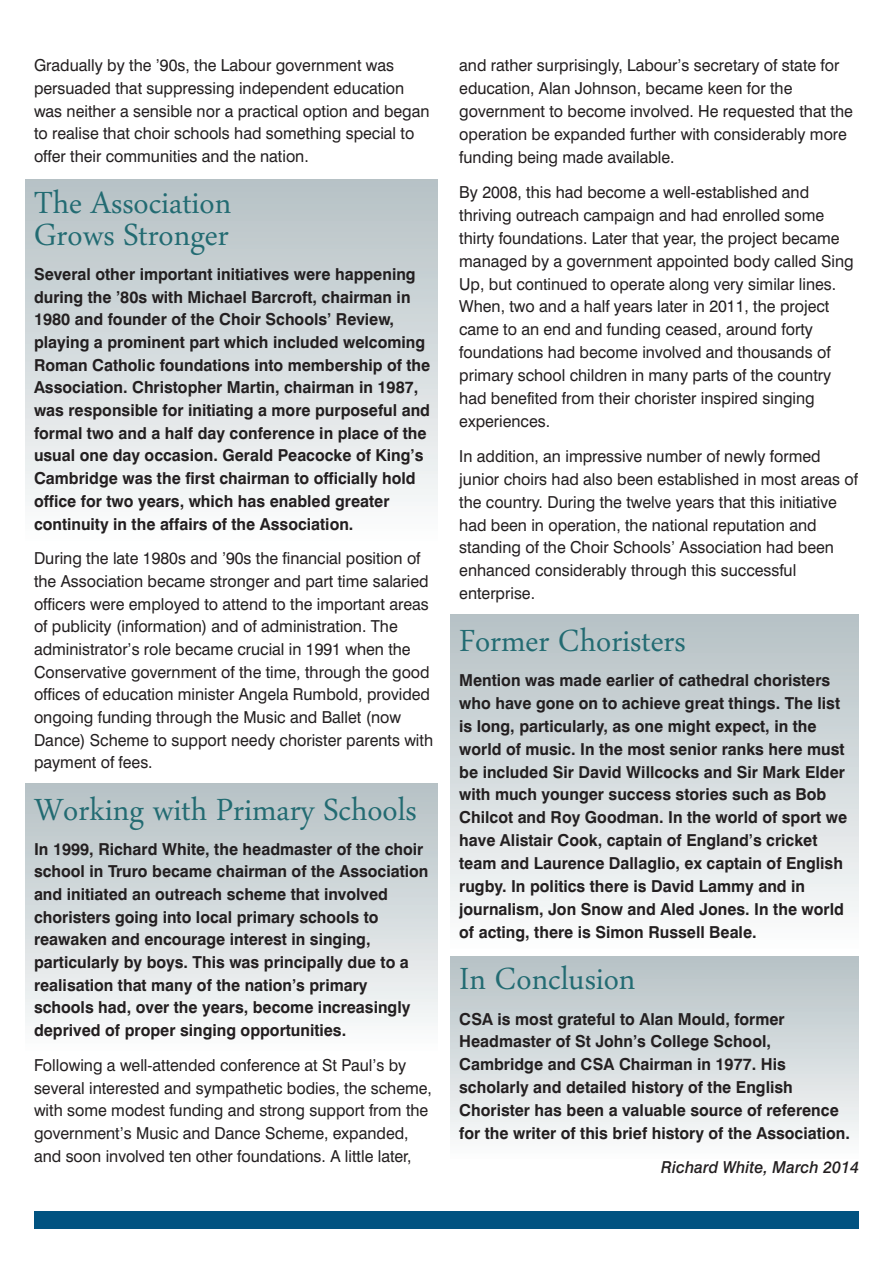
<style>
.page{position:relative;width:893px;height:1263px;background:#fff}
.page>*{position:absolute;margin:0;border:0;box-sizing:border-box;transform-origin:0 0}
.t1{font:45px/31.7px "Arabic Typesetting";color:#226b72}
.t2{font:16.5px/22.8px "Swiss 721 BT";color:#231f20}
.t3{font:700 16.5px/22.6px "Swiss 721 BT";color:#231f20}
.t4{font:italic 500 16.5px "Swiss 721 BT";color:#231f20}
</style>
<div class="page">
<div style="left:26px;top:179px;width:412px;height:361px;background:linear-gradient(to bottom,#b5c0c4,#fbfcfc)"></div>
<div style="left:26px;top:784px;width:412px;height:266px;background:linear-gradient(to bottom,#b5c0c5,#fbfcfc)"></div>
<div style="left:451px;top:615px;width:408px;height:333px;background:linear-gradient(to bottom,#b5c0c4,#fbfcfc)"></div>
<div style="left:451px;top:956px;width:408px;height:202px;background:linear-gradient(to bottom,#b5c0c4,#fbfbfc)"></div>
<div style="left:34px;top:1212px;width:825px;height:17px;background:#015381"></div>
<p class="t2" style="left:34px;top:56px;width:397px">Gradually by the ’90s, the Labour government was persuaded that suppressing independent education was neither a sensible nor a practical option and began to realise that choir schools had something special to offer their communities and the nation.</p>
<h1 class="t1" style="left:34px;top:182px;width:199px">The Association<br>Grows Stronger</h1>
<p class="t3" style="left:34px;top:264px;width:398px">Several other important initiatives were happening during the ’80s with Michael Barcroft, chairman in 1980 and founder of the Choir Schools’ Review, playing a prominent part which included welcoming Roman Catholic foundations into membership of the Association. Christopher Martin, chairman in 1987, was responsible for initiating a more purposeful and formal two and a half day conference in place of the usual one day occasion. Gerald Peacocke of King’s Cambridge was the first chairman to officially hold office for two years, which has enabled greater continuity in the affairs of the Association.</p>
<p class="t2" style="left:34px;top:549px;width:401px">During the late 1980s and ’90s the financial position of the Association became stronger and part time salaried officers were employed to attend to the important areas of publicity (information) and of administration. The administrator’s role became crucial in 1991 when the Conservative government of the time, through the good offices of education minister Angela Rumbold, provided ongoing funding through the Music and Ballet (now Dance) Scheme to support needy chorister parents with payment of fees.</p>
<h1 class="t1" style="left:34px;top:788px;width:384px">Working with Primary Schools</h1>
<p class="t3" style="left:34px;top:839px;width:396px">In 1999, Richard White, the headmaster of the choir school in Truro became chairman of the Association and initiated an outreach scheme that involved choristers going into local primary schools to reawaken and encourage interest in singing, particularly by boys. This was principally due to a realisation that many of the nation’s primary schools had, over the years, become increasingly deprived of proper singing opportunities.</p>
<p class="t2" style="left:34px;top:1055px;width:399px">Following a well-attended conference at St Paul’s by several interested and sympathetic bodies, the scheme, with some modest funding and strong support from the government’s Music and Dance Scheme, expanded, and soon involved ten other foundations. A little later,</p>
<p class="t2" style="left:459px;top:56px;width:395px">and rather surprisingly, Labour’s secretary of state for education, Alan Johnson, became keen for the government to become involved. He requested that the operation be expanded further with considerably more funding being made available.</p>
<p class="t2" style="left:459px;top:182px;width:396px">By 2008, this had become a well-established and thriving outreach campaign and had enrolled some thirty foundations. Later that year, the project became managed by a government appointed body called Sing Up, but continued to operate along very similar lines.<br>When, two and a half years later in 2011, the project came to an end and funding ceased, around forty foundations had become involved and thousands of primary school children in many parts of the country had benefited from their chorister inspired singing experiences.</p>
<p class="t2" style="left:459px;top:446px;width:400px">In addition, an impressive number of newly formed junior choirs had also been established in most areas of the country. During the twelve years that this initiative had been in operation, the national reputation and standing of the Choir Schools’ Association had been enhanced considerably through this successful enterprise.</p>
<h1 class="t1" style="left:459px;top:619px;width:228px">Former Choristers</h1>
<p class="t3" style="left:459px;top:670px;width:389px">Mention was made earlier of cathedral choristers who have gone on to achieve great things. The list is long, particularly, as one might expect, in the world of music. In the most senior ranks here must be included Sir David Willcocks and Sir Mark Elder with much younger success stories such as Bob Chilcot and Roy Goodman. In the world of sport we have Alistair Cook, captain of England’s cricket team and Laurence Dallaglio, ex captain of English rugby. In politics there is David Lammy and in journalism, Jon Snow and Aled Jones. In the world of acting, there is Simon Russell Beale.</p>
<h1 class="t1" style="left:459px;top:958px;width:178px">In Conclusion</h1>
<p class="t3" style="left:459px;top:1009px;width:392px">CSA is most grateful to Alan Mould, former Headmaster of St John’s College School, Cambridge and CSA Chairman in 1977. His scholarly and detailed history of the English Chorister has been a valuable source of reference for the writer of this brief history of the Association.</p>
<p class="t4" style="left:661px;top:1161px;width:199px">Richard White, March 2014</p>
</div>
